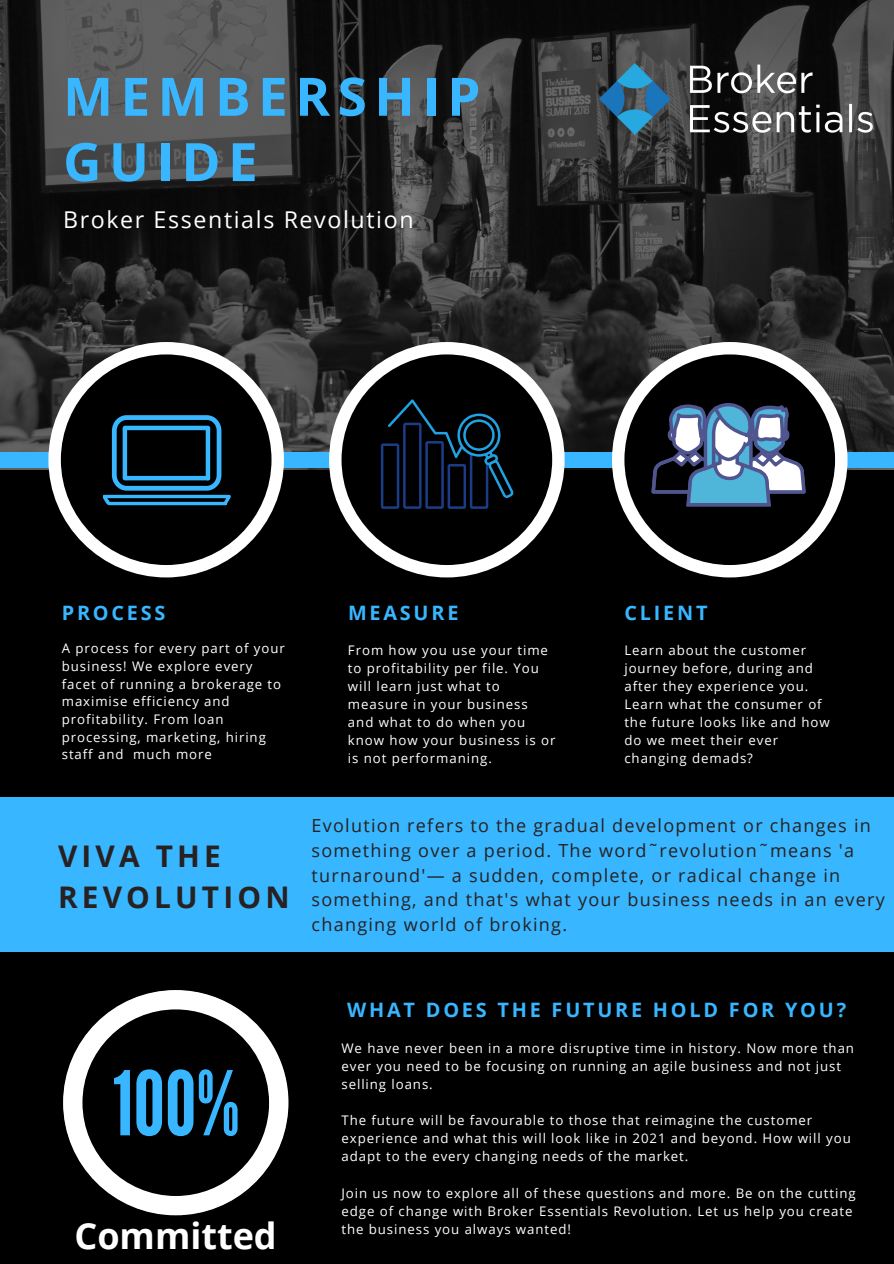
<style>
.page{position:relative;width:894px;height:1264px;background:#fff}
.page>*{position:absolute;margin:0;border:0;box-sizing:border-box;transform-origin:0 0}
.t1{font:700 52.95px/65.2px "Open Sans";letter-spacing:.14em;color:#38b6ff}
.t2{font:700 36px "Open Sans";color:#fff}
.t3{font:700 29.85px/41.7px "Open Sans";letter-spacing:.14em;color:#282121}
.t4{font:23.25px "Open Sans";letter-spacing:.07em;color:#fff}
.t5{font:700 19.8px "Open Sans";letter-spacing:.14em;color:#38b6ff}
.t6{font:18px/24.8px "Open Sans";letter-spacing:.07em;color:#282121}
.t7{font:13.2px/18px "Open Sans";letter-spacing:.07em;color:#fff}
</style>
<div class="page">
<div style="left:0;top:0;width:893px;height:1263px;background:#000"></div>
<img style="left:0;top:0;width:893px;height:469px">
<div style="left:0;top:453px;width:893px;height:14px;background:#38b6ff"></div>
<svg style="left:49px;top:342px;width:235px;height:235px"></svg>
<svg style="left:329px;top:342px;width:235px;height:235px"></svg>
<svg style="left:612px;top:342px;width:235px;height:235px"></svg>
<svg style="left:103px;top:415px;width:127px;height:90px"></svg>
<div style="left:0;top:797px;width:893px;height:154px;background:#38b6ff"></div>
<svg style="left:63px;top:990px;width:225px;height:225px"></svg>
<svg style="left:82px;top:1008px;width:188px;height:188px"></svg>
<svg style="left:381px;top:399px;width:132px;height:109px"></svg>
<svg style="left:651px;top:399px;width:154px;height:107px"></svg>
<img style="left:599px;top:64px;width:276px;height:71px">
<p class="t1" style="left:63px;top:63px;width:419px">MEMBERSHIP<br>GUIDE</p>
<p class="t4" style="left:63px;top:203px;width:352px">Broker Essentials Revolution</p>
<p class="t5" style="left:62px;top:598px;width:105px">PROCESS</p>
<p class="t7" style="left:62px;top:639px;width:224px;line-height:17.5px">A process for every part of your business! We explore every facet of running a brokerage to maximise efficiency and profitability. From loan processing, marketing, hiring staff and much more</p>
<p class="t5" style="left:348px;top:598px;width:112px">MEASURE</p>
<p class="t7" style="left:348px;top:640px;width:209px">From how you use your time to profitability per file. You will learn just what to measure in your business and what to do when you know how your business is or is not performaning.</p>
<p class="t5" style="left:624px;top:598px;width:85px">CLIENT</p>
<p class="t7" style="left:624px;top:640px;width:207px">Learn about the customer journey before, during and after they experience you.<br>Learn what the consumer of the future looks like and how do we meet their ever changing demads?</p>
<p class="t3" style="left:58px;top:834px;width:233px">VIVA THE<br>REVOLUTION</p>
<p class="t6" style="left:311px;top:812px;width:574px">Evolution refers to the gradual development or changes in something over a period. The word˜revolution˜means 'a turnaround'— a sudden, complete, or radical change in something, and that's what your business needs in an every changing world of broking.</p>
<p class="t2" style="left:74px;top:1210px;width:204px">Committed</p>
<p class="t5" style="left:347px;top:996px;width:500px">WHAT DOES THE FUTURE HOLD FOR YOU?</p>
<p class="t7" style="left:341px;top:1039px;width:514px">We have never been in a more disruptive time in history. Now more than ever you need to be focusing on running an agile business and not just selling loans.</p>
<p class="t7" style="left:341px;top:1111px;width:510px">The future will be favourable to those that reimagine the customer experience and what this will look like in 2021 and beyond. How will you adapt to the every changing needs of the market.</p>
<p class="t7" style="left:341px;top:1183px;width:515px">Join us now to explore all of these questions and more. Be on the cutting edge of change with Broker Essentials Revolution. Let us help you create the business you always wanted!</p>
</div>
